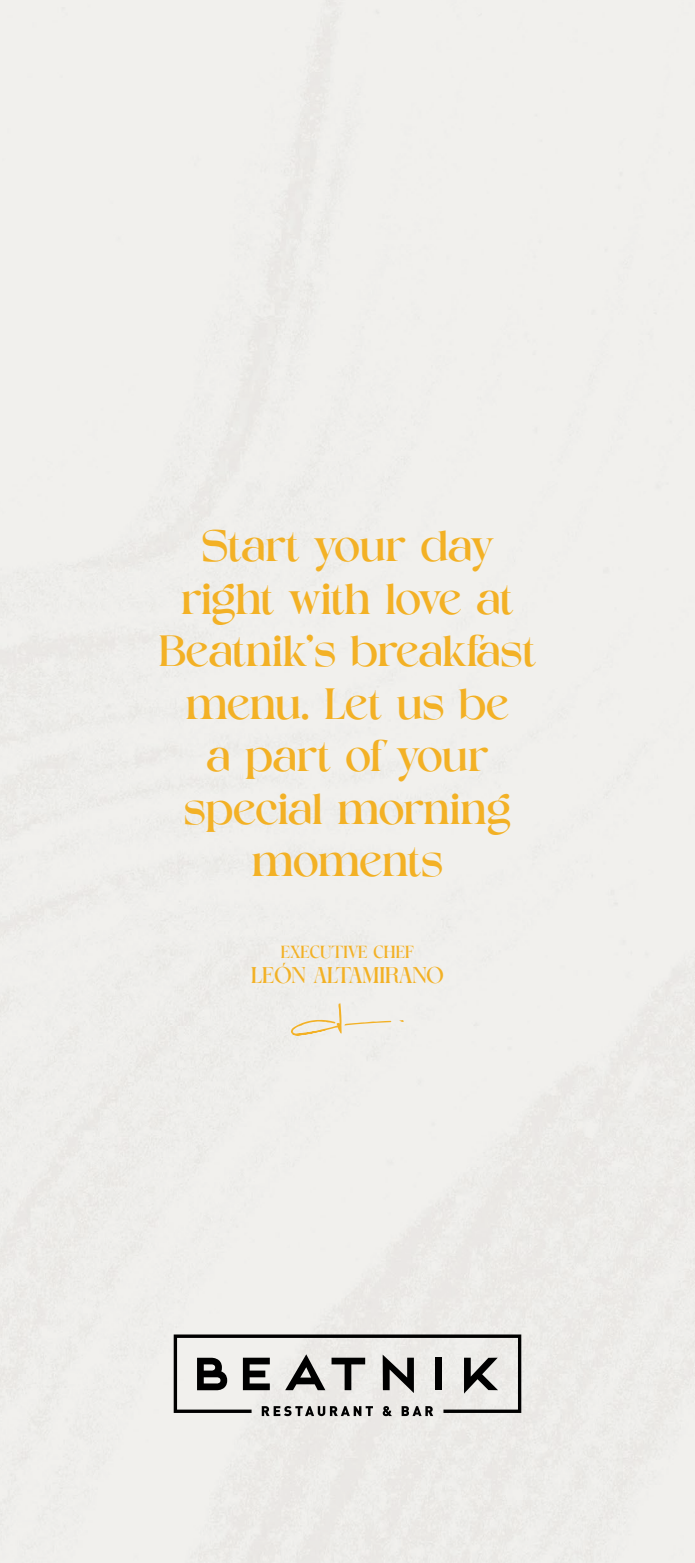
<style>
.page{position:relative;width:695px;height:1563px;background:#fff}
.page>*{position:absolute;margin:0;border:0;box-sizing:border-box;transform-origin:0 0}
.t1{font:43.75px/52.5px "Cralika";letter-spacing:-.01em;color:#f3b125;text-align:center}
.t2{font:22.75px "Cralika";color:#f3b125}
.t3{font:17.5px "Cralika";color:#f3b125}
</style>
<div class="page">
<div style="left:0;top:0;width:694px;height:1563px;background:#f1f0ed"></div>
<svg style="left:291px;top:1002px;width:100px;height:33px;background:#efe9d9"></svg>
<svg style="left:399px;top:1019px;width:5px;height:3px"></svg>
<svg style="left:174px;top:1334px;width:347px;height:82px;background:#b7b6b4"></svg>
<p class="t1" style="left:159px;top:522px;width:379px">Start your day right with love at<br>Beatnik’s breakfast menu. Let us be<br>a part of your special morning moments</p>
<p class="t3" style="left:281px;top:942px;width:134px">EXECUTIVE CHEF</p>
<p class="t2" style="left:251px;top:962px;width:194px">LEÓN ALTAMIRANO</p>
</div>
